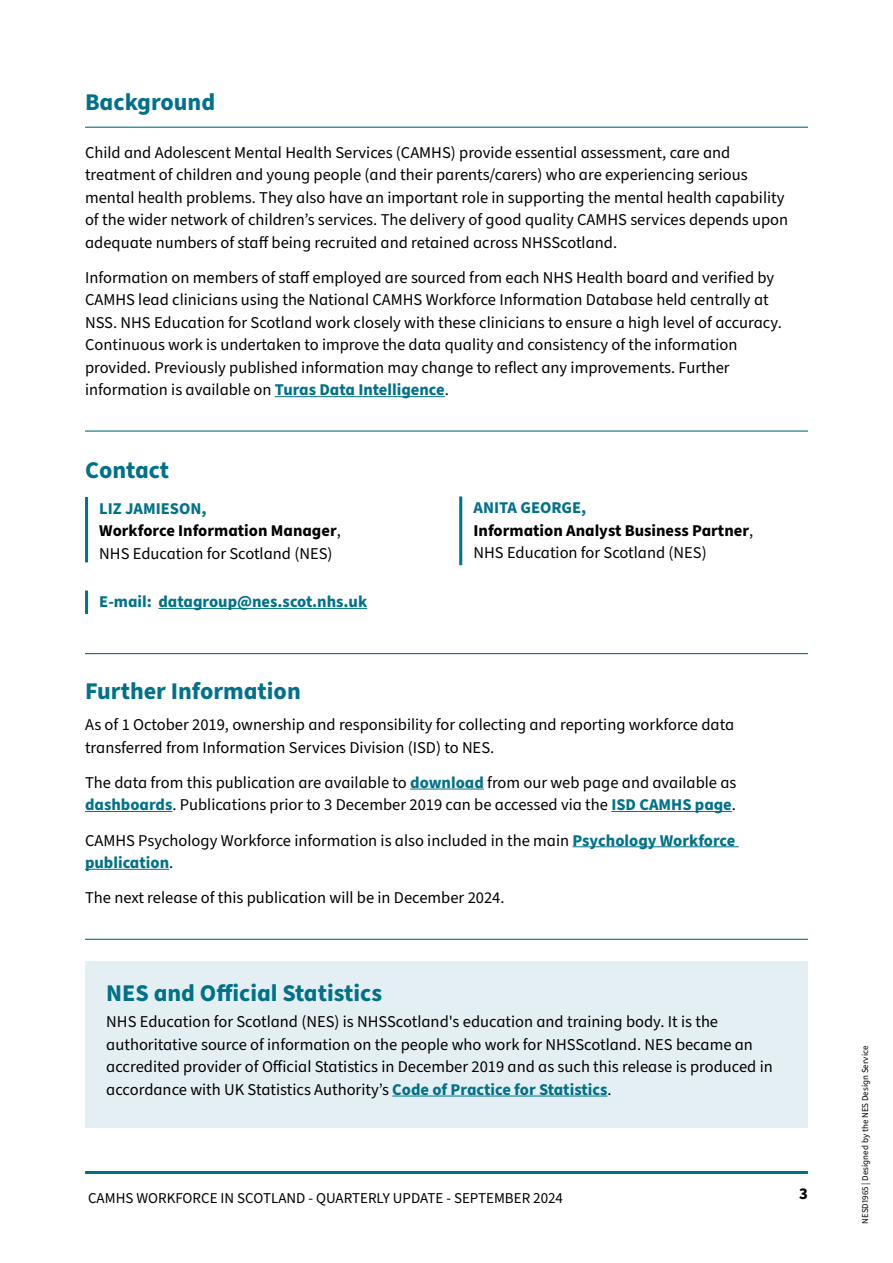
<style>
.page{position:relative;width:893px;height:1263px;background:#fff}
.page>*{position:absolute;margin:0;border:0;box-sizing:border-box;transform-origin:0 0}
.SUBHEADER{font:700 24px "Source Sans Pro";color:#007188}
.SUB_SUB_SUBHEADER{font:700 24px "Source Sans Pro";color:#007188}
.SUBHEADER_WITH_SPACING{font:700 24px "Source Sans Pro";color:#007188}
.BODY_TEXT{font:16.5px/22.5px "Source Sans Pro";color:#000}
.NAME{font:700 16.5px/22.5px "Source Sans Pro";color:#000}
.NAME-2{font:16.5px/22.5px "Source Sans Pro";color:#000}
.BODY_TEXT_AND_SPACING{font:700 16.5px "Source Sans Pro";color:#007188}
.t1{font:15px "Source Sans Pro";color:#000}
.t2{font:9px "Source Sans Pro";color:#000}
.s1{font-weight:700;color:#007188}
.s2{font-weight:700}
.s3{color:#007188}
.s4{font-weight:400}
</style>
<div class="page">
<hr style="left:85px;top:1171px;width:723px;height:3px;background:#007188">
<hr style="left:410px;top:789px;width:74px;height:1px;background:#007188">
<hr style="left:85px;top:811px;width:87px;height:1px;background:#007188">
<hr style="left:611px;top:811px;width:121px;height:1px;background:#007188">
<hr style="left:572px;top:846px;width:167px;height:1px;background:#007188">
<hr style="left:85px;top:869px;width:84px;height:1px;background:#007188">
<hr style="left:85px;top:653px;width:723px;height:1px;background:#007188">
<hr style="left:85px;top:430px;width:723px;height:2px;background:#007188">
<hr style="left:85px;top:939px;width:723px;height:1px;background:#007188">
<hr style="left:85px;top:127px;width:723px;height:1px;background:#007188">
<hr style="left:275px;top:396px;width:170px;height:1px;background:#007188">
<hr style="left:85px;top:497px;width:3px;height:65px;background:#007188">
<div style="left:85px;top:961px;width:723px;height:166px;background:#e4eff4"></div>
<hr style="left:392px;top:1095px;width:215px;height:1px;background:#007188">
<hr style="left:459px;top:496px;width:3px;height:69px;background:#007188">
<hr style="left:85px;top:590px;width:3px;height:24px;background:#007188">
<hr style="left:158px;top:608px;width:209px;height:1px;background:#007188">
<p class="SUBHEADER" style="left:85px;top:85px;width:132px">Background</p>
<p class="BODY_TEXT" style="left:85px;top:141px;width:705px">Child and Adolescent Mental Health Services (CAMHS) provide essential assessment, care and treatment of children and young people (and their parents/carers) who are experiencing serious mental health problems. They also have an important role in supporting the mental health capability of the wider network of children’s services. The delivery of good quality CAMHS services depends upon adequate numbers of staff being recruited and retained across NHSScotland.</p>
<p class="BODY_TEXT" style="left:85px;top:267px;width:698px">Information on members of staff employed are sourced from each NHS Health board and verified by CAMHS lead clinicians using the National CAMHS Workforce Information Database held centrally at NSS. NHS Education for Scotland work closely with these clinicians to ensure a high level of accuracy.<br>Continuous work is undertaken to improve the data quality and consistency of the information provided. Previously published information may change to reflect any improvements. Further information is available on <span class="s1">Turas Data Intelligence</span>.</p>
<p class="SUBHEADER_WITH_SPACING" style="left:85px;top:454px;width:86px">Contact</p>
<p class="NAME-2" style="left:99px;top:497px;width:243px"><span class="s1">LIZ JAMIESON,<br></span><span class="s2">Workforce Information Manager</span>,<br>NHS Education for Scotland (NES)</p>
<p class="BODY_TEXT_AND_SPACING" style="left:99px;top:590px;width:269px">E-mail: datagroup@nes.scot.nhs.uk</p>
<p class="NAME" style="left:473px;top:497px;width:281px"><span class="s3">ANITA GEORGE,<br></span>Information Analyst Business Partner<span class="s4">,<br>NHS Education for Scotland (NES)</span></p>
<p class="SUBHEADER" style="left:85px;top:675px;width:217px">Further Information</p>
<p class="BODY_TEXT" style="left:85px;top:714px;width:651px">As of 1 October 2019, ownership and responsibility for collecting and reporting workforce data transferred from Information Services Division (ISD) to NES.</p>
<p class="BODY_TEXT" style="left:85px;top:771px;width:653px">The data from this publication are available to <span class="s1">download</span> from our web page and available as <span class="s1">dashboards</span>. Publications prior to 3 December 2019 can be accessed via the <span class="s1">ISD CAMHS page</span>.</p>
<p class="BODY_TEXT" style="left:85px;top:829px;width:652px">CAMHS Psychology Workforce information is also included in the main <span class="s1">Psychology Workforce publication</span>.</p>
<p class="BODY_TEXT" style="left:85px;top:887px;width:421px">The next release of this publication will be in December 2024.</p>
<p class="SUB_SUB_SUBHEADER" style="left:106px;top:976px;width:277px">NES and Official Statistics</p>
<p class="BODY_TEXT" style="left:106px;top:1011px;width:668px">NHS Education for Scotland (NES) is NHSScotland's education and training body. It is the authoritative source of information on the people who work for NHSScotland. NES became an accredited provider of Official Statistics in December 2019 and as such this release is produced in accordance with UK Statistics Authority’s <span class="s1">Code of Practice for Statistics</span>.</p>
<p class="t1" style="left:88px;top:1188px;width:477px">CAMHS WORKFORCE IN SCOTLAND - QUARTERLY UPDATE - SEPTEMBER 2024</p>
<p class="NAME" style="left:799px;top:1182px;width:10px">3</p>
<p class="t2" style="left:859px;top:1224px;width:180px;rotate:-90deg">NESD1965 | Designed by the NES Design Service</p>
</div>
